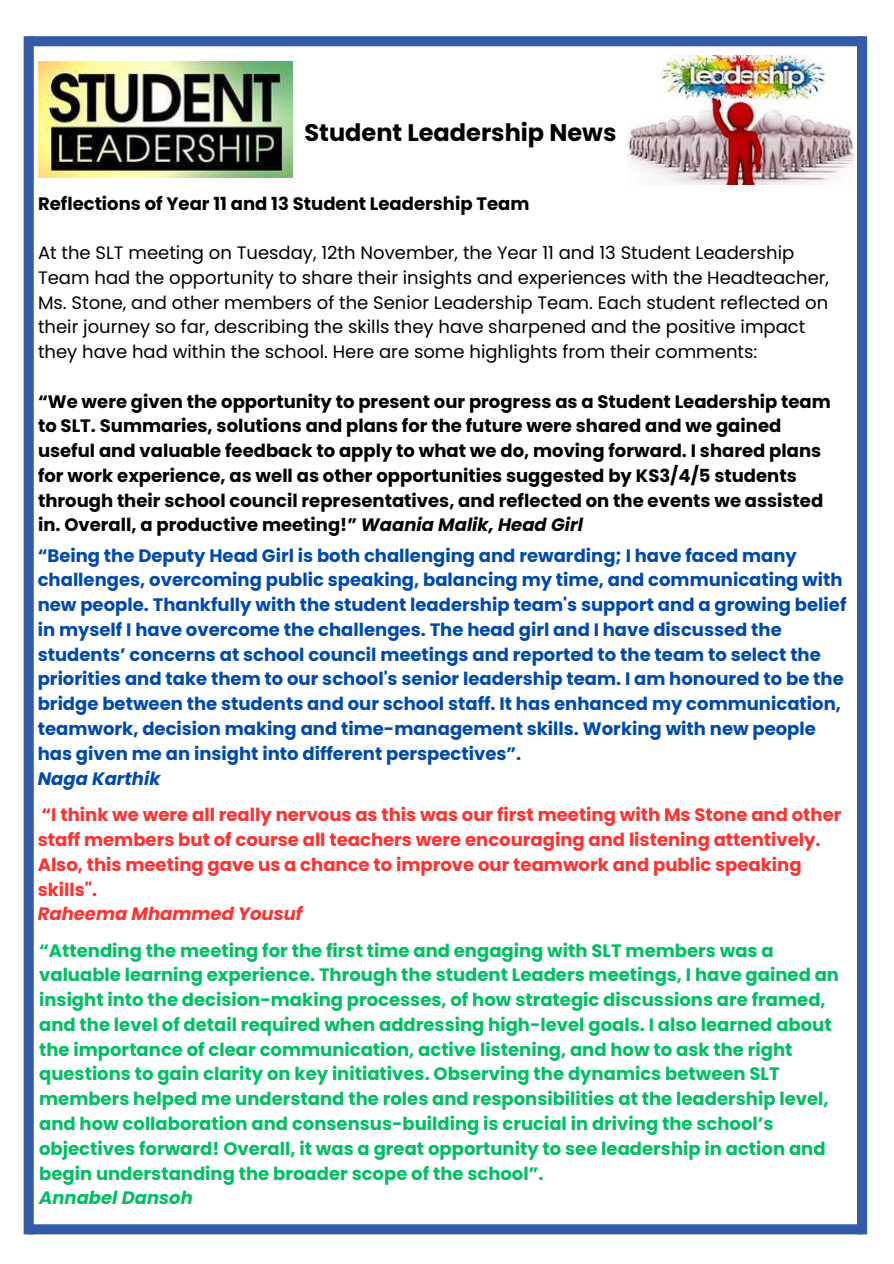
<style>
.page{position:relative;width:894px;height:1264px;background:#fff}
.page>*{position:absolute;margin:0;border:0;box-sizing:border-box;transform-origin:0 0}
.t1{font:700 24px "Poppins";color:#000}
.t2{font:700 18px/24.8px "Poppins";color:#00bf63}
.t3{font:700 18px/24.8px "Poppins";color:#004aad}
.t4{font:700 18px/24.8px "Poppins";color:#000}
.t5{font:18px/24.8px "Poppins";color:#000}
.t6{font:700 18px/24.8px "Poppins";color:#ff3131}
.t7{font:italic 700 18px "Poppins";color:#ff3131}
.t8{font:italic 700 18px "Poppins";color:#00bf63}
.t9{font:italic 700 18px "Poppins";color:#004aad}
.s1{font-style:italic}
</style>
<div class="page">
<div style="left:29px;top:36px;width:832px;height:10px;background:#345ba8"></div>
<div style="left:856px;top:36px;width:10px;height:1198px;background:#345ba8"></div>
<div style="left:29px;top:1224px;width:832px;height:10px;background:#345ba8"></div>
<div style="left:24px;top:36px;width:10px;height:1198px;background:#345ba8"></div>
<img style="left:628px;top:56px;width:225px;height:128px">
<img style="left:38px;top:62px;width:254px;height:116px">
<h1 class="t1" style="left:304px;top:116px;width:313px">Student Leadership News</h1>
<p class="t4" style="left:38px;top:191px;width:493px">Reflections of Year 11 and 13 Student Leadership Team</p>
<p class="t5" style="left:38px;top:240px;width:792px">At the SLT meeting on Tuesday, 12th November, the Year 11 and 13 Student Leadership Team had the opportunity to share their insights and experiences with the Headteacher, Ms. Stone, and other members of the Senior Leadership Team. Each student reflected on their journey so far, describing the skills they have sharpened and the positive impact they have had within the school. Here are some highlights from their comments:</p>
<p class="t4" style="left:38px;top:389px;width:794px">“We were given the opportunity to present our progress as a Student Leadership team to SLT. Summaries, solutions and plans for the future were shared and we gained useful and valuable feedback to apply to what we do, moving forward. I shared plans for work experience, as well as other opportunities suggested by KS3/4/5 students through their school council representatives, and reflected on the events we assisted in. Overall, a productive meeting!” <span class="s1">Waania Malik, Head Girl</span></p>
<p class="t3" style="left:38px;top:543px;width:810px">“Being the Deputy Head Girl is both challenging and rewarding; I have faced many challenges, overcoming public speaking, balancing my time, and communicating with new people. Thankfully with the student leadership team's support and a growing belief in myself I have overcome the challenges. The head girl and I have discussed the students’ concerns at school council meetings and reported to the team to select the priorities and take them to our school's senior leadership team. I am honoured to be the bridge between the students and our school staff. It has enhanced my communication, teamwork, decision making and time-management skills. Working with new people has given me an insight into different perspectives”.</p>
<p class="t9" style="left:38px;top:765px;width:124px">Naga Karthik</p>
<p class="t6" style="left:38px;top:802px;width:805px">“I think we were all really nervous as this was our first meeting with Ms Stone and other staff members but of course all teachers were encouraging and listening attentively.<br>Also, this meeting gave us a chance to improve our teamwork and public speaking skills".</p>
<p class="t7" style="left:38px;top:901px;width:266px">Raheema Mhammed Yousuf</p>
<p class="t2" style="left:39px;top:938px;width:801px">“Attending the meeting for the first time and engaging with SLT members was a valuable learning experience. Through the student Leaders meetings, I have gained an insight into the decision-making processes, of how strategic discussions are framed, and the level of detail required when addressing high-level goals. I also learned about the importance of clear communication, active listening, and how to ask the right questions to gain clarity on key initiatives. Observing the dynamics between SLT members helped me understand the roles and responsibilities at the leadership level, and how collaboration and consensus-building is crucial in driving the school’s objectives forward! Overall, it was a great opportunity to see leadership in action and begin understanding the broader scope of the school”.</p>
<p class="t8" style="left:39px;top:1185px;width:155px">Annabel Dansoh</p>
</div>
